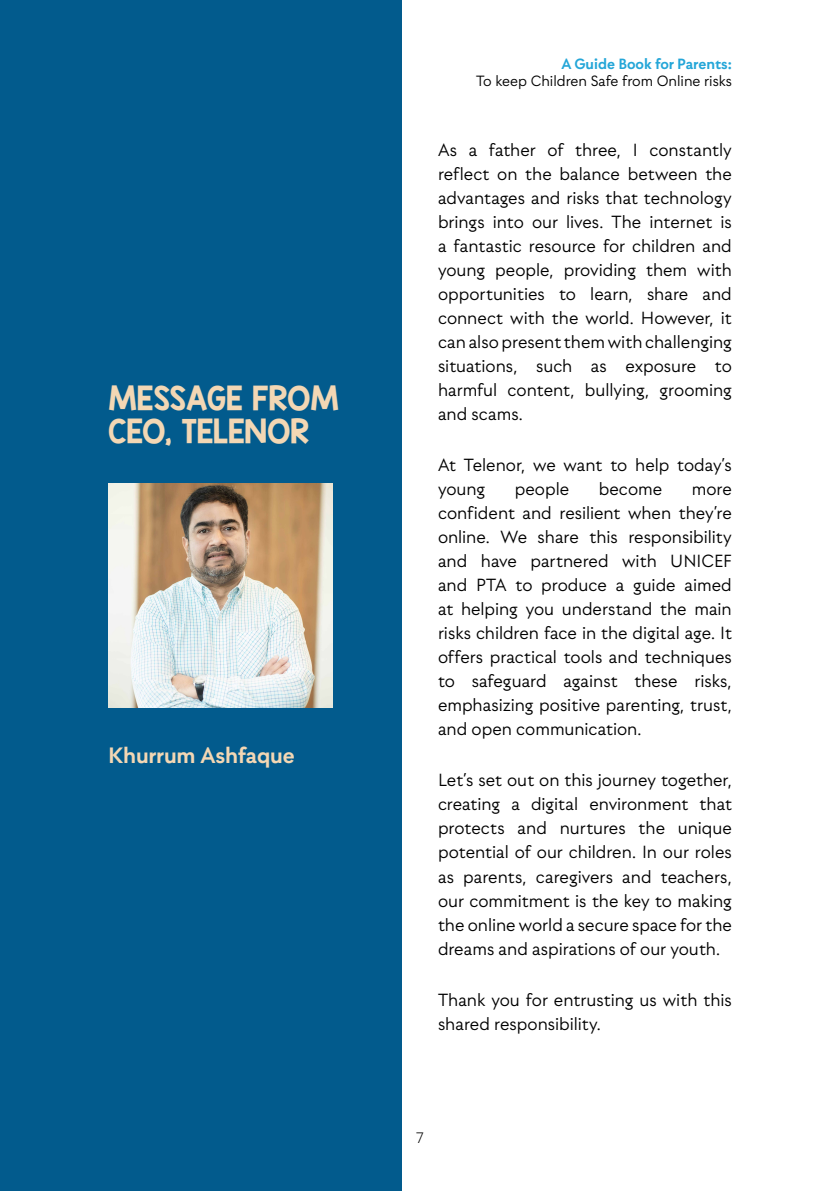
<style>
.page{position:relative;width:840px;height:1191px;background:#fff}
.page>*{position:absolute;margin:0;border:0;box-sizing:border-box;transform-origin:0 0}
.t1{font:28px/33.6px "KG Blank Space Solid";letter-spacing:-.005em;color:#f3d7b4}
.t2{font:700 24px "Utily";letter-spacing:-.01em;color:#f3d7b4}
.t3{font:19px/24px "Utily";color:#000;text-align:justify}
.t4{font:300 18px "Utily";color:#000}
.t5{font:16px "Utily";color:#000}
.t6{font:700 16px "Utily";color:#24a6d8}
</style>
<div class="page">
<div style="left:0;top:0;width:402px;height:1191px;background:#025b8d"></div>
<img style="left:108px;top:483px;width:224px;height:224px">
<h1 class="t1" style="left:108px;top:381px;width:233px">MESSAGE FROM<br>CEO, TELENOR</h1>
<p class="t2" style="left:108px;top:741px;width:188px">Khurrum Ashfaque</p>
<p class="t6" style="left:561px;top:54px;width:172px">A Guide Book for Parents:</p>
<p class="t5" style="left:476px;top:71px;width:257px">To keep Children Safe from Online risks</p>
<p class="t3" style="left:438px;top:138px;width:295px">As a father of three, I constantly reflect on the balance between the advantages and risks that technology brings into our lives. The internet is a fantastic resource for children and young people, providing them with opportunities to learn, share and connect with the world. However, it can also present them with challenging situations, such as exposure to harmful content, bullying, grooming and scams.</p>
<p class="t3" style="left:438px;top:453px;width:295px">At Telenor, we want to help today’s young</p>
<p class="t3" style="left:514px;top:477px;width:56px">people</p>
<p class="t3" style="left:598px;top:477px;width:65px">become</p>
<p class="t3" style="left:438px;top:477px;width:295px;text-indent:254px">more confident and resilient when they’re online. We share this responsibility and have partnered with UNICEF and PTA to produce a guide aimed at helping you understand the main risks children face in the digital age. It offers practical tools and techniques to safeguard against these risks, emphasizing positive parenting, trust, and open communication.</p>
<p class="t3" style="left:438px;top:768px;width:295px">Let’s set out on this journey together, creating a digital environment that protects and nurtures the unique potential of our children. In our roles as parents, caregivers and teachers, our commitment is the key to making the online world a secure space for the dreams and aspirations of our youth.</p>
<p class="t3" style="left:438px;top:987px;width:295px">Thank you for entrusting us with this shared responsibility.</p>
<p class="t4" style="left:415px;top:1126px;width:10px">7</p>
</div>
